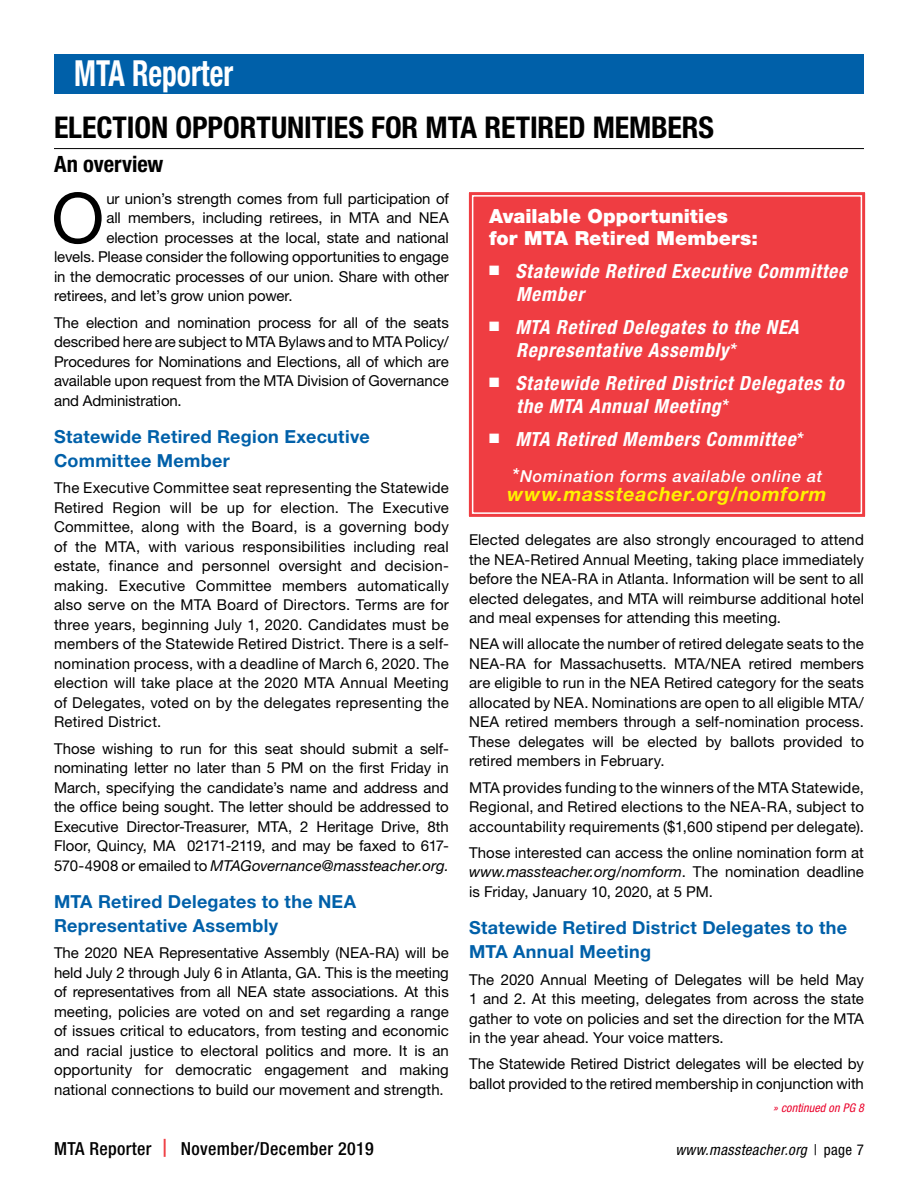
<style>
.page{position:relative;width:918px;height:1188px;background:#fff}
.page>*{position:absolute;margin:0;border:0;box-sizing:border-box;transform-origin:0 0}
.t1{font:69.6px "Helvetica Neue";color:#000}
.t2{font:700 condensed 36px "Helvetica Neue";color:#fff;scale:.82 1}
.t3{font:700 condensed 30px "Helvetica Neue";letter-spacing:-.005em;color:#000}
.t4{font:700 condensed 22.5px "Helvetica Neue";color:#000}
.t5{font:italic 700 condensed 19.5px/22.5px "Helvetica Neue";letter-spacing:.04em;color:#fff}
.t6{font:900 19.5px/22.5px "Helvetica Neue";color:#fff}
.t7{font:italic 700 19.5px "Helvetica Neue";letter-spacing:.04em;color:#fff200}
.t8{font:700 18px/24px "Helvetica Neue";letter-spacing:.015em;color:#0060a9}
.t9{font:500 condensed 18px "Helvetica Neue";letter-spacing:.02em;color:#000}
.t10{font:italic 500 16.5px "Helvetica Neue";letter-spacing:.045em;color:#fff}
.t11{font:15px/19.5px "Helvetica Neue";color:#000;text-align:justify}
.t12{font:italic condensed 15px "Helvetica Neue";letter-spacing:.03em;color:#000}
.t13{font:italic condensed 12px "Helvetica Neue";letter-spacing:.01em;color:#ea002a}
.s1{font-weight:500;font-stretch:normal}
.s2{font-size:19.5px}
.s3{font-style:italic}
.s4{font-stretch:normal;color:#ef3d42}
.s5{font-style:normal}
</style>
<div class="page">
<div style="left:54px;top:54px;width:810px;height:39px;background:#0060a9"></div>
<hr style="left:54px;top:148px;width:810px;height:1px;background:#000">
<svg style="left:468px;top:192px;width:398px;height:325px;background:#f16165"></svg>
<div style="left:471px;top:194px;width:392px;height:321px;background:#ef3d42"></div>
<h2 class="t2" style="left:74px;top:52px;width:195px">MTA Reporter</h2>
<h3 class="t3" style="left:54px;top:109px;width:662px">ELECTION OPPORTUNITIES FOR MTA RETIRED MEMBERS</h3>
<h3 class="t4" style="left:54px;top:150px;width:111px">An overview</h3>
<h3 class="t6" style="left:489px;top:204px;width:270px">Available Opportunities for MTA Retired Members:</h3>
<h3 class="t5" style="left:516px;top:260px;width:333px;text-indent:-27px">■ Statewide Retired Executive Committee<br>Member</h3>
<h3 class="t5" style="left:516px;top:316px;width:284px;text-indent:-27px">■ MTA Retired Delegates to the NEA<br>Representative Assembly<span class="s1">*</span></h3>
<h3 class="t5" style="left:516px;top:372px;width:329px;text-indent:-27px">■ Statewide Retired District Delegates to the MTA Annual Meeting<span class="s1">*</span></h3>
<h3 class="t5" style="left:489px;top:427px;width:316px">■ MTA Retired Members Committee<span class="s1">*</span></h3>
<p class="t10" style="left:512px;top:466px;width:312px"><span class="s2">*</span>Nomination forms available online at</p>
<h3 class="t7" style="left:508px;top:482px;width:320px">www.massteacher.org/nomform</h3>
<h1 class="t1" style="left:51px;top:177px;width:54px">O</h1>
<p class="t11" style="left:106px;top:189px;width:344px">ur union’s strength comes from full participation of</p>
<p class="t11" style="left:106px;top:208px;width:344px">all members, including retirees, in MTA and NEA</p>
<p class="t11" style="left:106px;top:228px;width:344px">election processes at the local, state and national</p>
<p class="t11" style="left:54px;top:247px;width:396px">levels. Please consider the following opportunities to engage</p>
<p class="t11" style="left:54px;top:267px;width:396px">in the democratic processes of our union. Share with other</p>
<p class="t11" style="left:54px;top:286px;width:240px">retirees, and let’s grow union power.</p>
<p class="t11" style="left:54px;top:312px;width:396px">The election and nomination process for all of the seats described here are subject to MTA Bylaws and to MTA Policy/ Procedures for Nominations and Elections, all of which are available upon request from the MTA Division of Governance and Administration.</p>
<p class="t8" style="left:54px;top:424px;width:317px">Statewide Retired Region Executive<br>Committee Member</p>
<p class="t11" style="left:54px;top:478px;width:396px">The Executive Committee seat representing the Statewide Retired Region will be up for election. The Executive Committee, along with the Board, is a governing body of the MTA, with various responsibilities including real estate, finance and personnel oversight and decision&shy;making. Executive Committee members automatically also serve on the MTA Board of Directors. Terms are for three years, beginning July 1, 2020. Candidates must be members of the Statewide Retired District. There is a self&shy;nomination process, with a deadline of March 6, 2020. The election will take place at the 2020 MTA Annual Meeting of Delegates, voted on by the delegates representing the Retired District.</p>
<p class="t11" style="left:54px;top:738px;width:396px">Those wishing to run for this seat should submit a self&shy;nominating letter no later than 5 PM on the first Friday in March, specifying the candidate’s name and address and the office being sought. The letter should be addressed to Executive Director-Treasurer, MTA, 2 Heritage Drive, 8th Floor, Quincy, MA 02171-2119, and may be faxed to 617- 570-4908 or emailed to <span class="s3">MTAGovernance@massteacher.org.</span></p>
<p class="t8" style="left:54px;top:889px;width:304px">MTA Retired Delegates to the NEA<br>Representative Assembly</p>
<p class="t11" style="left:54px;top:943px;width:396px">The 2020 NEA Representative Assembly (NEA-RA) will be held July 2 through July 6 in Atlanta, GA. This is the meeting of representatives from all NEA state associations. At this meeting, policies are voted on and set regarding a range of issues critical to educators, from testing and economic and racial justice to electoral politics and more. It is an opportunity for democratic engagement and making national connections to build our movement and strength.</p>
<p class="t11" style="left:469px;top:530px;width:396px">Elected delegates are also strongly encouraged to attend the NEA-Retired Annual Meeting, taking place immediately before the NEA-RA in Atlanta. Information will be sent to all elected delegates, and MTA will reimburse additional hotel and meal expenses for attending this meeting.</p>
<p class="t11" style="left:469px;top:634px;width:396px">NEA will allocate the number of retired delegate seats to the NEA-RA for Massachusetts. MTA/NEA retired members are eligible to run in the NEA Retired category for the seats allocated by NEA. Nominations are open to all eligible MTA/ NEA retired members through a self-nomination process.<br>These delegates will be elected by ballots provided to retired members in February.</p>
<p class="t11" style="left:469px;top:777px;width:396px">MTA provides funding to the winners of the MTA Statewide, Regional, and Retired elections to the NEA-RA, subject to accountability requirements ($1,600 stipend per delegate).</p>
<p class="t11" style="left:469px;top:843px;width:396px">Those interested can access the online nomination form at <span class="s3">www.massteacher.org/nomform</span>. The nomination deadline is Friday, January 10, 2020, at 5 PM.</p>
<p class="t8" style="left:469px;top:916px;width:380px">Statewide Retired District Delegates to the<br>MTA Annual Meeting</p>
<p class="t11" style="left:469px;top:969px;width:396px">The 2020 Annual Meeting of Delegates will be held May 1 and 2. At this meeting, delegates from across the state gather to vote on policies and set the direction for the MTA in the year ahead. Your voice matters.</p>
<p class="t11" style="left:469px;top:1054px;width:396px">The Statewide Retired District delegates will be elected by ballot provided to the retired membership in conjunction with</p>
<p class="t13" style="left:773px;top:1101px;width:92px">» continued on PG 8</p>
<p class="t9" style="left:54px;top:1138px;width:321px">MTA Reporter <span class="s4">|</span> November/December 2019</p>
<p class="t12" style="left:676px;top:1141px;width:190px">www.massteacher.org <span class="s5">| page 7</span></p>
</div>
